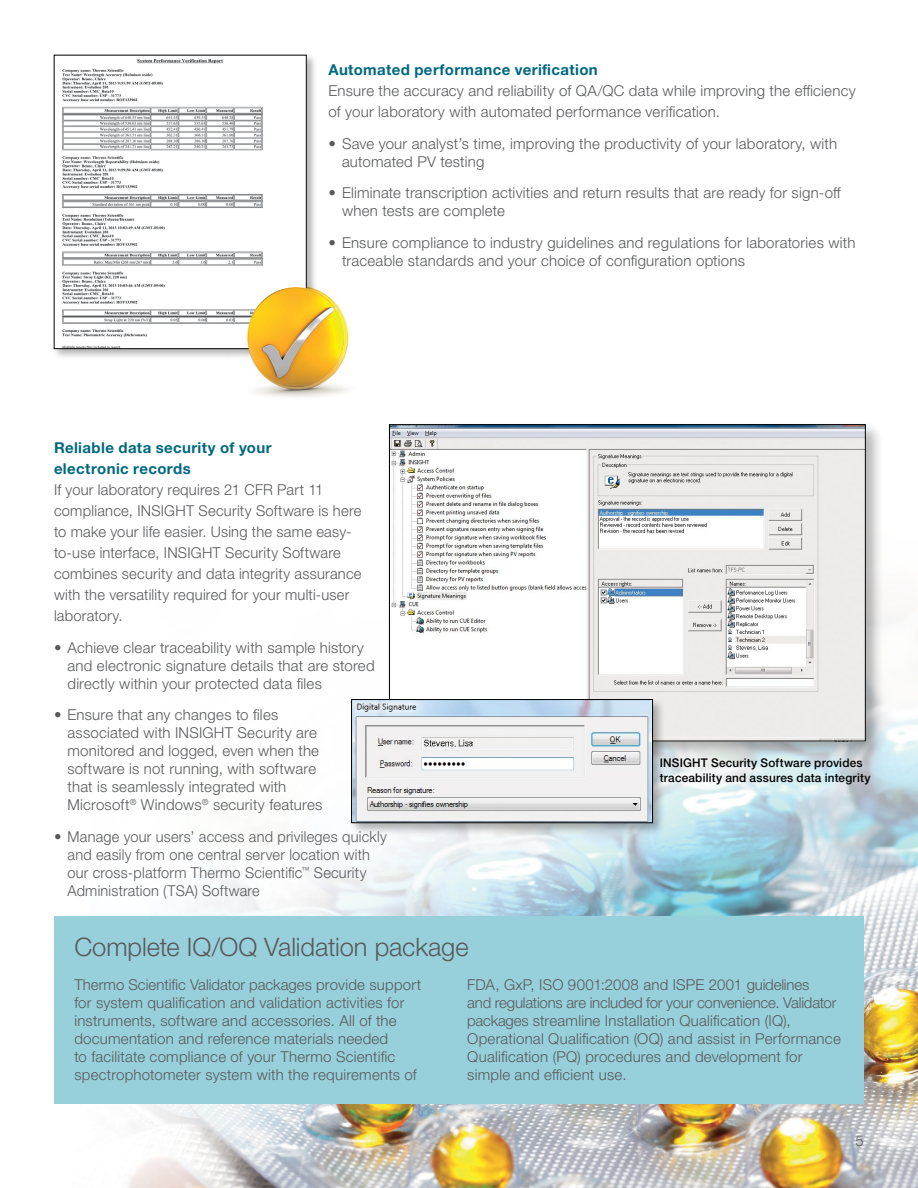
<style>
.page{position:relative;width:918px;height:1188px;background:#fff}
.page>*{position:absolute;margin:0;border:0;box-sizing:border-box;transform-origin:0 0}
.t1{font:300 25.5px "Helvetica Neue LTW1 G";letter-spacing:-.005em;color:#58595b}
.t2{font:300 15px/18px "Helvetica Neue LTW1 G";letter-spacing:.015em;color:#58595b}
.t3{font:700 15px/21px "Helvetica Neue LTW1 G";letter-spacing:.025em;color:#006880}
.t4{font:500 12px/15.8px "Helvetica Neue LTW1 G";letter-spacing:.02em;color:#000}
.s1{font-family:"Helvetica Neue LTW1 G Md SC850";font-weight:400}
</style>
<div class="page">
<img style="left:128px;top:712px;width:790px;height:476px">
<img style="left:256px;top:316px;width:93px;height:82px">
<div style="left:54px;top:916px;width:810px;height:188px;background:#97d0db"></div>
<div style="left:52px;top:53px;width:266px;height:307px;background:#000;opacity:.3"></div>
<img style="left:56px;top:57px;width:249px;height:290px">
<div style="left:54px;top:55px;width:253px;height:294px;border:1px solid #000"></div>
<div style="left:385px;top:421px;width:499px;height:339px;background:#000;opacity:.3"></div>
<img style="left:391px;top:426px;width:473px;height:313px">
<div style="left:349px;top:697px;width:317px;height:139px;background:#000;opacity:.3"></div>
<img style="left:353px;top:701px;width:298px;height:120px">
<div style="left:351px;top:699px;width:302px;height:124px;border:1px solid #000"></div>
<img style="left:247px;top:287px;width:97px;height:100px">
<p class="t3" style="left:328px;top:59px;width:271px">Automated performance verification</p>
<p class="t2" style="left:328px;top:80px;width:529px;line-height:21px">Ensure the accuracy and reliability of QA/QC data while improving the efficiency of your laboratory with automated performance verification.</p>
<p class="t2" style="left:342px;top:134px;width:497px;text-indent:-14px">• Save your analyst’s time, improving the productivity of your laboratory, with automated PV testing</p>
<p class="t2" style="left:342px;top:184px;width:500px;text-indent:-14px">• Eliminate transcription activities and return results that are ready for sign-off when tests are complete</p>
<p class="t2" style="left:342px;top:233px;width:515px;text-indent:-14px">• Ensure compliance to industry guidelines and regulations for laboratories with traceable standards and your choice of configuration options</p>
<p class="t3" style="left:54px;top:437px;width:219px">Reliable data security of your electronic records</p>
<p class="t2" style="left:54px;top:479px;width:309px;line-height:21px">If your laboratory requires 21 CFR Part 11 compliance, INSIGHT Security Software is here to make your life easier. Using the same easy&shy;to-use interface, INSIGHT Security Software combines security and data integrity assurance with the versatility required for your multi-user laboratory.</p>
<p class="t2" style="left:68px;top:638px;width:309px;text-indent:-14px">• Achieve clear traceability with sample history and electronic signature details that are stored directly within your protected data files</p>
<p class="t2" style="left:68px;top:706px;width:256px;text-indent:-14px">• Ensure that any changes to files associated with INSIGHT Security are monitored and logged, even when the software is not running, with software that is seamlessly integrated with Microsoft<sup>®</sup> Windows<sup>®</sup> security features</p>
<p class="t2" style="left:67px;top:827px;width:321px;text-indent:-13px">• Manage your users’ access and privileges quickly and easily from one central server location with our cross-platform Thermo Scientific<sup>™</sup> Security Administration (TSA) Software</p>
<h1 class="t1" style="left:74px;top:931px;width:396px">Complete IQ/OQ Validation package</h1>
<p class="t4" style="left:660px;top:754px;width:212px">I<span class="s1">NSIGHT</span> Security Software provides traceability and assures data integrity</p>
<p class="t2" style="left:74px;top:976px;width:349px">Thermo Scientific Validator packages provide support for system qualification and validation activities for instruments, software and accessories. All of the documentation and reference materials needed<br>to facilitate compliance of your Thermo Scientific spectrophotometer system with the requirements of</p>
<p class="t2" style="left:467px;top:976px;width:375px">FDA, GxP, ISO 9001:2008 and ISPE 2001 guidelines<br>and regulations are included for your convenience. Validator packages streamline Installation Qualification (IQ), Operational Qualification (OQ) and assist in Performance Qualification (PQ) procedures and development for simple and efficient use.</p>
<p class="t2" style="left:856px;top:1132px;width:10px">5</p>
</div>
